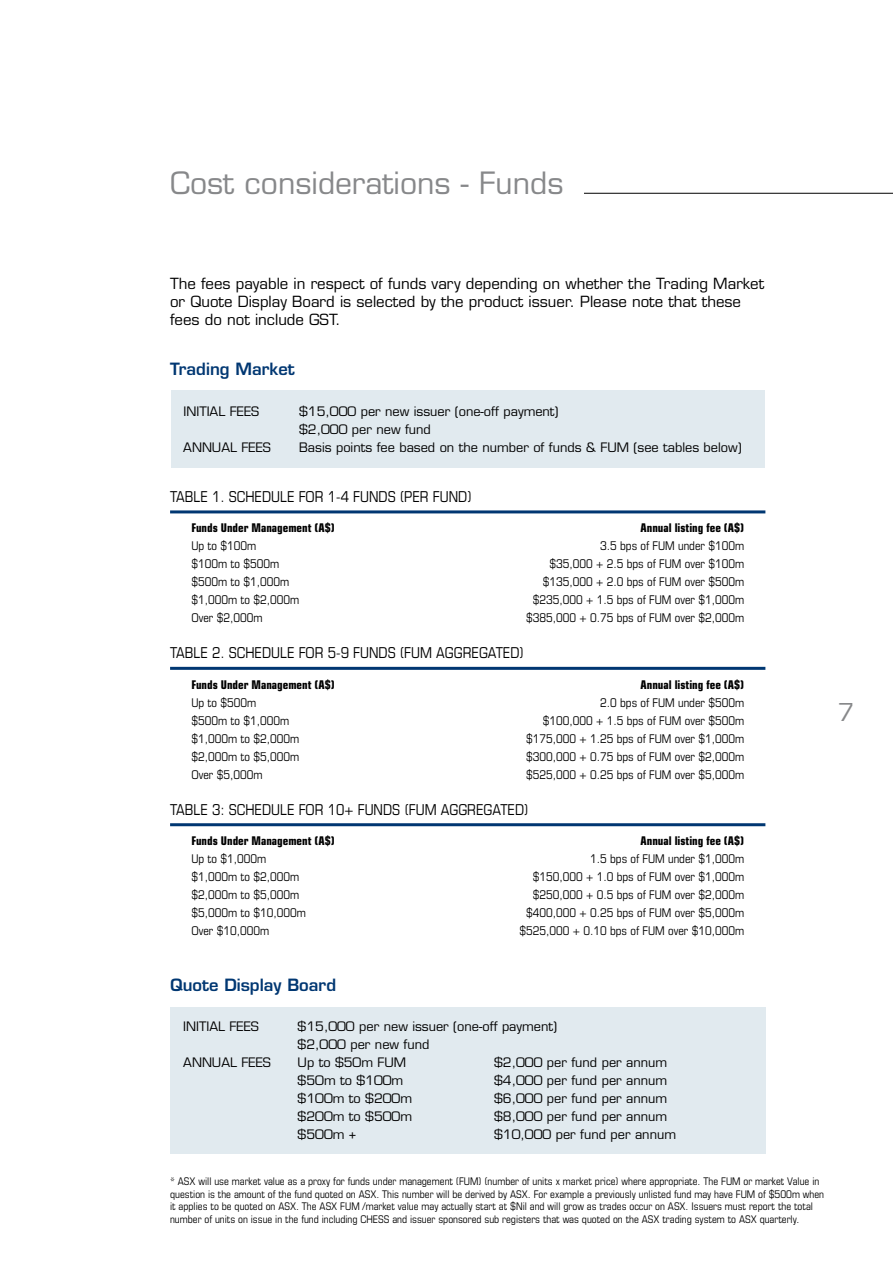
<style>
.page{position:relative;width:893px;height:1263px;background:#fff}
.page>*{position:absolute;margin:0;border:0;box-sizing:border-box;transform-origin:0 0}
.t1{font:30px "Eurostile LT";color:#87888a}
.t2{font:24px "Eurostile LT";color:#87888a}
.t3{font:600 16.5px "Eurostile LT";color:#003772}
.t4{font:15px/18px "Eurostile LT";color:#000}
.t5{font:condensed 15px "Eurostile LT";color:#000}
.t6{font:12.75px/18px "Eurostile LT";color:#000}
.t7{font:condensed 12px "Eurostile LT";color:#000}
.t8{font:700 condensed 12px "Eurostile LT";color:#000}
.t9{font:condensed 10.5px/12.6px "Eurostile LT";color:#000}
</style>
<div class="page">
<div style="left:170px;top:1008px;width:595px;height:146px;background:#e1eaef"></div>
<div style="left:171px;top:390px;width:594px;height:78px;background:#e1eaef"></div>
<hr style="left:170px;top:510px;width:595px;height:3px;background:#003772">
<hr style="left:170px;top:667px;width:595px;height:3px;background:#003772">
<hr style="left:170px;top:823px;width:595px;height:3px;background:#003772">
<hr style="left:584px;top:193px;width:309px;height:1px;background:#000">
<h1 class="t1" style="left:170px;top:165px;width:395px">Cost considerations - Funds</h1>
<p class="t4" style="left:170px;top:275px;width:596px">The fees payable in respect of funds vary depending on whether the Trading Market or Quote Display Board is selected by the product issuer. Please note that these fees do not include GST.</p>
<h3 class="t3" style="left:170px;top:359px;width:126px">Trading Market</h3>
<p class="t6" style="left:184px;top:402px;width:77px">INITIAL FEES</p>
<p class="t6" style="left:299px;top:402px;width:261px">$15,000 per new issuer (one-off payment) $2,000 per new fund</p>
<p class="t6" style="left:183px;top:438px;width:89px">ANNUAL FEES</p>
<p class="t6" style="left:299px;top:438px;width:444px">Basis points fee based on the number of funds &amp; FUM (see tables below)</p>
<p class="t5" style="left:170px;top:488px;width:303px">Table 1. Schedule for 1-4 Funds (per fund)</p>
<p class="t8" style="left:191px;top:521px;width:145px">Funds Under Management (A$)</p>
<p class="t8" style="left:640px;top:521px;width:105px">Annual listing fee (A$)</p>
<p class="t7" style="left:191px;top:539px;width:66px">Up to $100m</p>
<p class="t7" style="left:600px;top:539px;width:146px">3.5 bps of FUM under $100m</p>
<p class="t7" style="left:191px;top:557px;width:89px">$100m to $500m</p>
<p class="t7" style="left:549px;top:557px;width:196px">$35,000 + 2.5 bps of FUM over $100m</p>
<p class="t7" style="left:191px;top:575px;width:99px">$500m to $1,000m</p>
<p class="t7" style="left:543px;top:575px;width:203px">$135,000 + 2.0 bps of FUM over $500m</p>
<p class="t7" style="left:191px;top:593px;width:109px">$1,000m to $2,000m</p>
<p class="t7" style="left:533px;top:593px;width:213px">$235,000 + 1.5 bps of FUM over $1,000m</p>
<p class="t7" style="left:191px;top:611px;width:73px">Over $2,000m</p>
<p class="t7" style="left:526px;top:611px;width:219px">$385,000 + 0.75 bps of FUM over $2,000m</p>
<p class="t5" style="left:170px;top:644px;width:355px">Table 2. Schedule for 5-9 Funds (FUM aggregated)</p>
<p class="t8" style="left:191px;top:677px;width:145px">Funds Under Management (A$)</p>
<p class="t8" style="left:640px;top:677px;width:105px">Annual listing fee (A$)</p>
<p class="t7" style="left:191px;top:695px;width:66px">Up to $500m</p>
<p class="t7" style="left:600px;top:695px;width:146px">2.0 bps of FUM under $500m</p>
<p class="t7" style="left:191px;top:713px;width:99px">$500m to $1,000m</p>
<p class="t7" style="left:543px;top:713px;width:203px">$100,000 + 1.5 bps of FUM over $500m</p>
<p class="t7" style="left:191px;top:731px;width:109px">$1,000m to $2,000m</p>
<p class="t7" style="left:526px;top:731px;width:219px">$175,000 + 1.25 bps of FUM over $1,000m</p>
<p class="t7" style="left:191px;top:749px;width:109px">$2,000m to $5,000m</p>
<p class="t7" style="left:526px;top:749px;width:219px">$300,000 + 0.75 bps of FUM over $2,000m</p>
<p class="t7" style="left:191px;top:767px;width:73px">Over $5,000m</p>
<p class="t7" style="left:526px;top:767px;width:219px">$525,000 + 0.25 bps of FUM over $5,000m</p>
<p class="t5" style="left:170px;top:800px;width:360px">Table 3: Schedule for 10+ Funds (FUM aggregated)</p>
<p class="t8" style="left:191px;top:833px;width:145px">Funds Under Management (A$)</p>
<p class="t8" style="left:640px;top:833px;width:105px">Annual listing fee (A$)</p>
<p class="t7" style="left:191px;top:852px;width:76px">Up to $1,000m</p>
<p class="t7" style="left:590px;top:852px;width:156px">1.5 bps of FUM under $1,000m</p>
<p class="t7" style="left:191px;top:870px;width:109px">$1,000m to $2,000m</p>
<p class="t7" style="left:533px;top:870px;width:213px">$150,000 + 1.0 bps of FUM over $1,000m</p>
<p class="t7" style="left:191px;top:888px;width:109px">$2,000m to $5,000m</p>
<p class="t7" style="left:533px;top:888px;width:213px">$250,000 + 0.5 bps of FUM over $2,000m</p>
<p class="t7" style="left:191px;top:906px;width:116px">$5,000m to $10,000m</p>
<p class="t7" style="left:526px;top:906px;width:219px">$400,000 + 0.25 bps of FUM over $5,000m</p>
<p class="t7" style="left:191px;top:924px;width:79px">Over $10,000m</p>
<p class="t7" style="left:519px;top:924px;width:226px">$525,000 + 0.10 bps of FUM over $10,000m</p>
<h2 class="t2" style="left:838px;top:697px;width:18px">7</h2>
<h3 class="t3" style="left:170px;top:975px;width:168px">Quote Display Board</h3>
<p class="t6" style="left:183px;top:1018px;width:77px">INITIAL FEES</p>
<p class="t6" style="left:298px;top:1018px;width:261px">$15,000 per new issuer (one-off payment) $2,000 per new fund</p>
<p class="t6" style="left:183px;top:1054px;width:89px">ANNUAL FEES</p>
<p class="t6" style="left:298px;top:1054px;width:110px">Up to $50m FUM</p>
<p class="t6" style="left:494px;top:1054px;width:175px">$2,000 per fund per annum</p>
<p class="t6" style="left:298px;top:1072px;width:107px">$50m to $100m</p>
<p class="t6" style="left:494px;top:1072px;width:175px">$4,000 per fund per annum</p>
<p class="t6" style="left:298px;top:1090px;width:116px">$100m to $200m</p>
<p class="t6" style="left:494px;top:1090px;width:175px">$6,000 per fund per annum</p>
<p class="t6" style="left:298px;top:1108px;width:116px">$200m to $500m</p>
<p class="t6" style="left:494px;top:1108px;width:175px">$8,000 per fund per annum</p>
<p class="t6" style="left:298px;top:1126px;width:60px">$500m +</p>
<p class="t6" style="left:494px;top:1126px;width:183px">$10,000 per fund per annum</p>
<p class="t9" style="left:170px;top:1175px;width:656px">* ASX will use market value as a proxy for funds under management (FUM) (number of units x market price) where appropriate. The FUM or market Value in question is the amount of the fund quoted on ASX. This number will be derived by ASX. For example a previously unlisted fund may have FUM of $500m when it applies to be quoted on ASX. The ASX FUM /market value may actually start at $Nil and will grow as trades occur on ASX. Issuers must report the total number of units on issue in the fund including CHESS and issuer sponsored sub registers that was quoted on the ASX trading system to ASX quarterly.</p>
</div>
